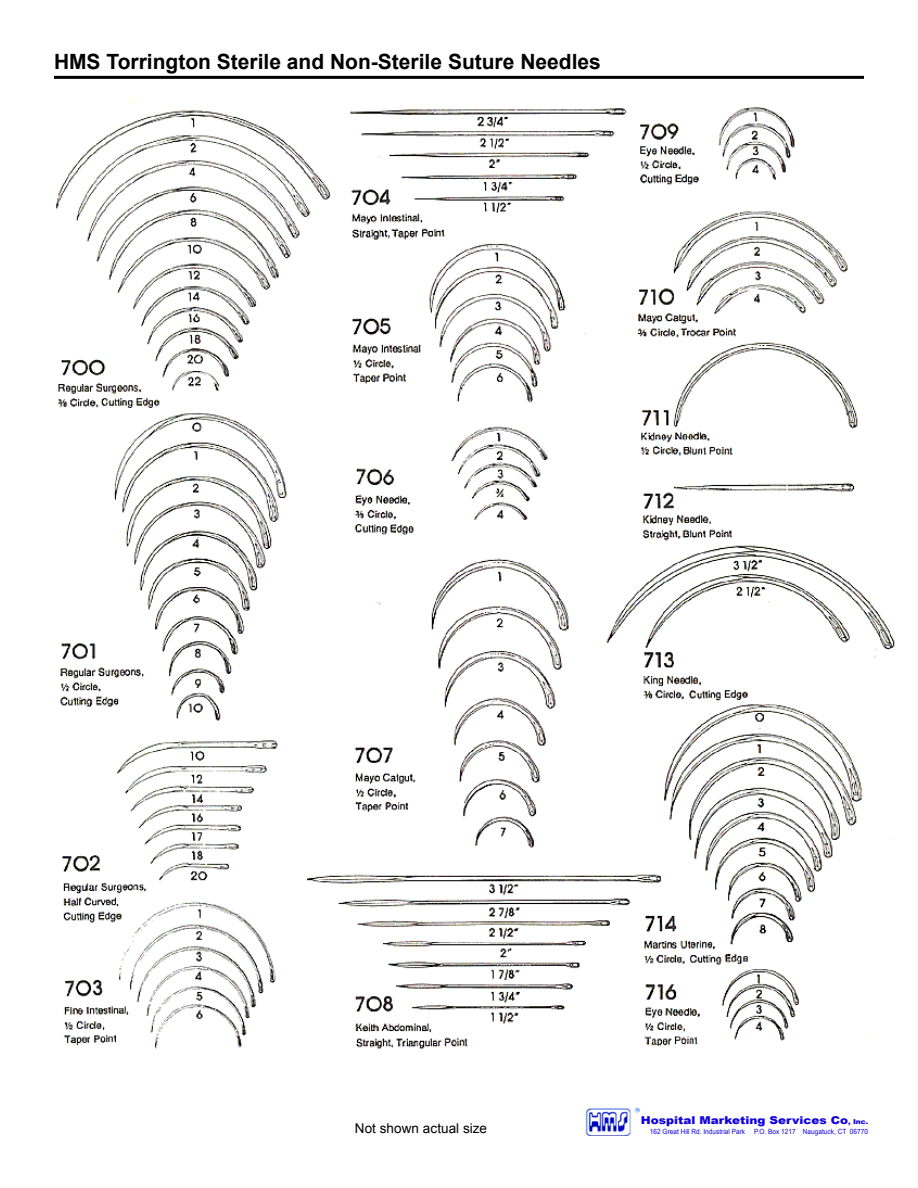
<style>
.page{position:relative;width:918px;height:1188px;background:#fff}
.page>*{position:absolute;margin:0;border:0;box-sizing:border-box;transform-origin:0 0}
.t1{font:700 21px "Arial";color:#000}
.t2{font:13.5px "Arial";letter-spacing:.005em;color:#000}
.t3{font:900 10.8px "Arial";color:#1100df;scale:1.11 1}
.t4{font:7.2px "Arial Narrow";color:#1100df;scale:1.11 1}
.s1{font-size:6.75px}
</style>
<div class="page">
<img style="left:585px;top:1107px;width:54px;height:28px">
<img style="left:56px;top:99px;width:843px;height:951px">
<hr style="left:54px;top:76px;width:810px;height:3px;background:#000">
<h1 class="t1" style="left:54px;top:48px;width:548px">HMS Torrington Sterile and Non-Sterile Suture Needles</h1>
<h2 class="t2" style="left:355px;top:1120px;width:134px">Not shown actual size</h2>
<h3 class="t3" style="left:641px;top:1112px;width:207px">Hospital Marketing Services Co<span class="s1">, Inc.</span></h3>
<p class="t4" style="left:650px;top:1127px;width:87px">162 Great Hill Rd. Industrial Park</p>
<p class="t4" style="left:754px;top:1127px;width:104px">P.O. Box 1217 Naugatuck, CT 06770</p>
</div>
